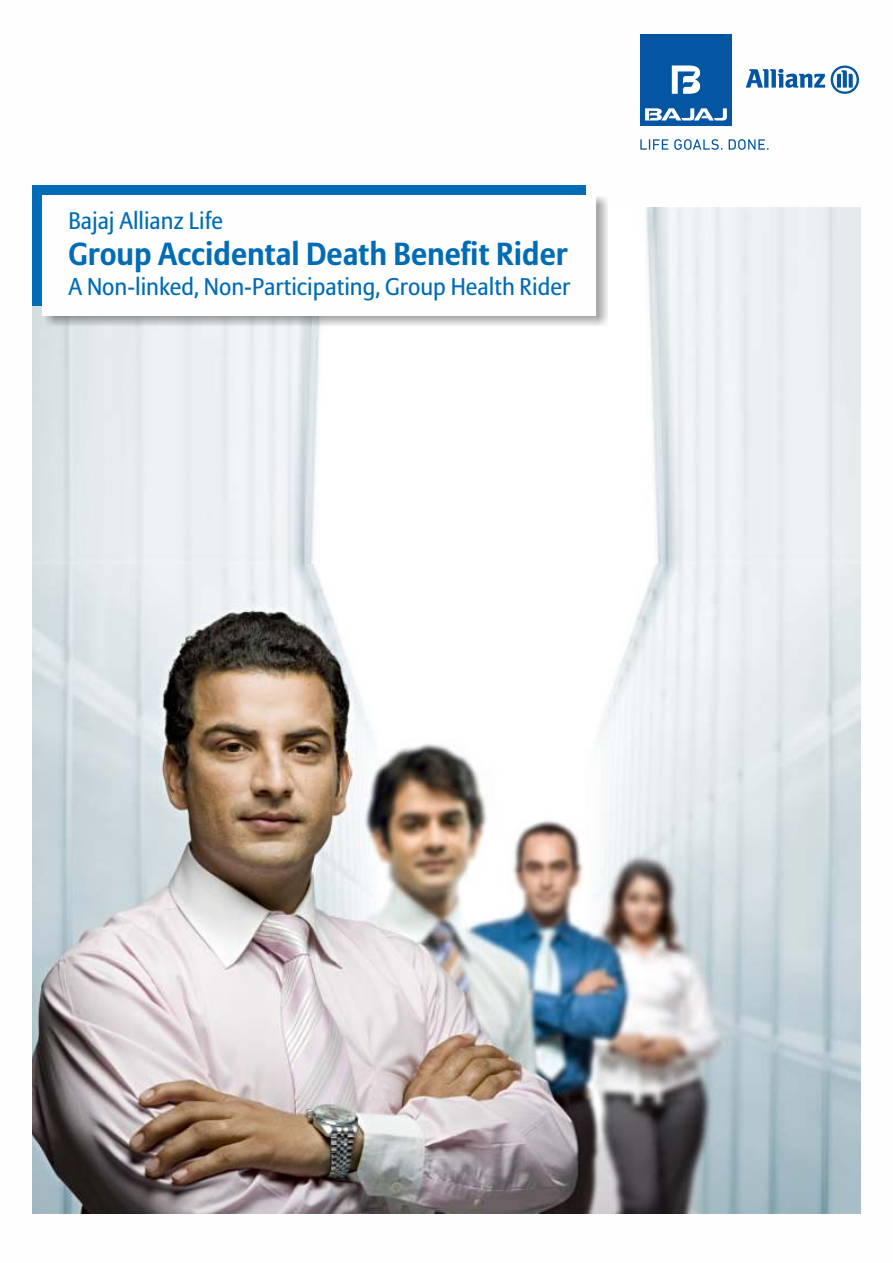
<style>
.page{position:relative;width:893px;height:1263px;background:#fff}
.page>*{position:absolute;margin:0;border:0;box-sizing:border-box;transform-origin:0 0}
.t1{font:700 31.8px "Allianz Sans";color:#006cb5}
.t2{font:24px "Allianz Sans";color:#006cb5}
.t3{font:23.85px "Allianz Sans";color:#006cb5}
</style>
<div class="page">
<img style="left:32px;top:563px;width:829px;height:651px">
<img style="left:32px;top:208px;width:829px;height:355px">
<div style="left:32px;top:185px;width:553px;height:121px;background:#006cb5"></div>
<img style="left:45px;top:196px;width:562px;height:129px">
<div style="left:43px;top:195px;width:553px;height:121px;background:#fefefe"></div>
<svg style="left:640px;top:139px;width:28px;height:11px"></svg>
<svg style="left:674px;top:139px;width:48px;height:11px"></svg>
<svg style="left:729px;top:139px;width:39px;height:11px"></svg>
<svg style="left:831px;top:66px;width:28px;height:28px"></svg>
<svg style="left:746px;top:69px;width:79px;height:19px"></svg>
<div style="left:640px;top:34px;width:92px;height:91px;background:#0456a2"></div>
<svg style="left:645px;top:108px;width:82px;height:12px"></svg>
<svg style="left:672px;top:65px;width:28px;height:29px"></svg>
<p class="t3" style="left:68px;top:210px;width:156px">Bajaj Allianz Life</p>
<h1 class="t1" style="left:68px;top:240px;width:501px">Group Accidental Death Benefit Rider</h1>
<p class="t2" style="left:68px;top:276px;width:503px">A Non-linked, Non-Participating, Group Health Rider</p>
</div>
